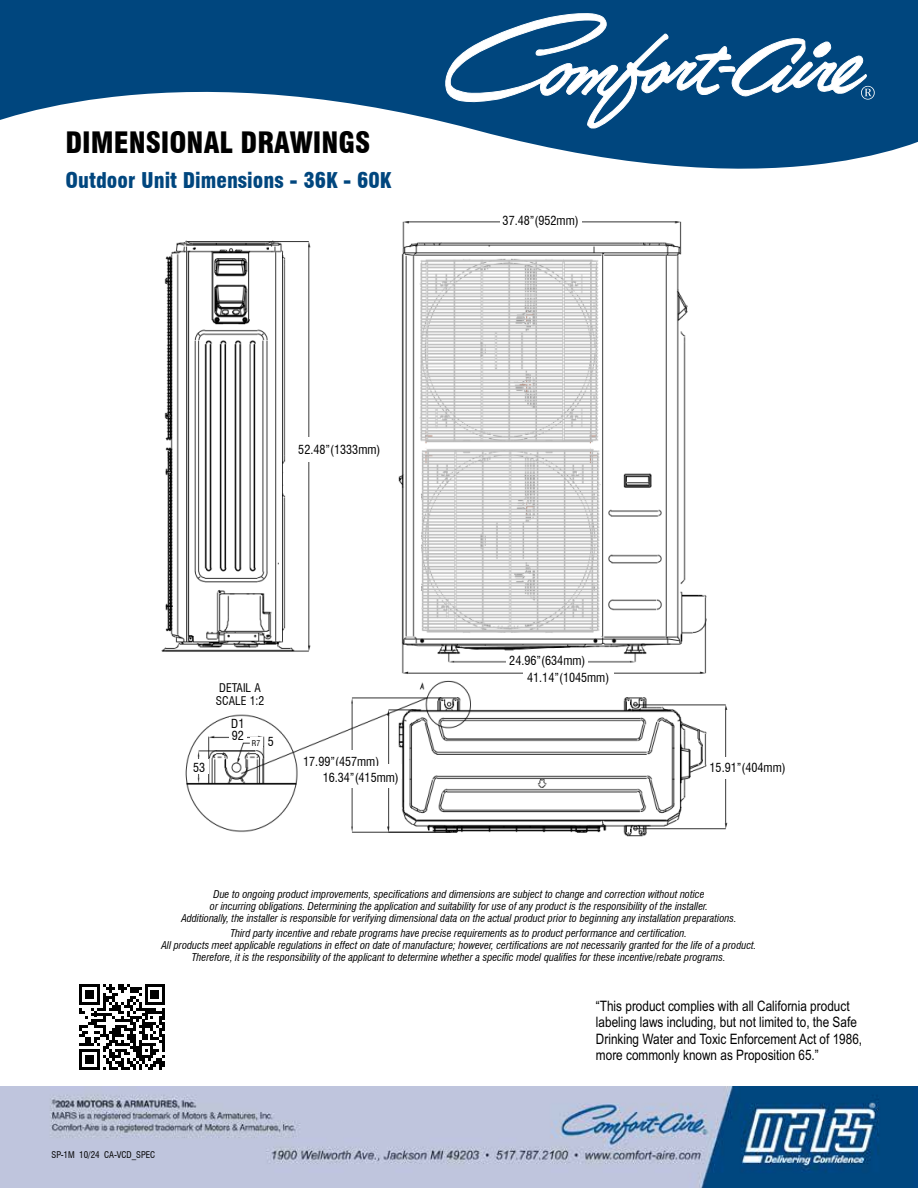
<style>
.page{position:relative;width:918px;height:1188px;background:#fff}
.page>*{position:absolute;margin:0;border:0;box-sizing:border-box;transform-origin:0 0}
.t1{font:900 condensed 28.8px "Swiss 721 BT";color:#000}
.t2{font:900 condensed 21.15px "Swiss 721 BT";color:#00467e}
.t3{font:14.4px/16.2px "Arial Narrow";color:#000}
.t4{font:condensed 12.15px/14.1px "Swiss 721 BT";color:#000}
.t5{font:condensed 11.7px/12.3px "Swiss 721 BT";color:#000}
.t6{font:condensed 10.65px "Swiss 721 BT";color:#000}
.t7{font:italic condensed 10.5px/12px "Swiss 721 BT";color:#000;text-align:center}
.t8{font:condensed 9px "Swiss 721 BT";color:#000}
.t9{font:condensed 7.8px "Swiss 721 BT";color:#000}
</style>
<div class="page">
<img style="left:0;top:1086px;width:918px;height:102px">
<svg style="left:0;top:0;width:918px;height:169px;fill:#00467e"></svg>
<svg style="left:445px;top:13px;width:430px;height:116px"></svg>
<svg style="left:79px;top:984px;width:86px;height:86px"></svg>
<img style="left:161px;top:221px;width:567px;height:616px">
<div style="left:364px;top:764px;width:38px;height:14px;background:#fff"></div>
<div style="left:203px;top:674px;width:73px;height:37px;background:#fff"></div>
<div style="left:500px;top:211px;width:82px;height:19px;background:#fff"></div>
<div style="left:288px;top:437px;width:102px;height:25px;background:#fff"></div>
<div style="left:523px;top:667px;width:90px;height:21px;background:#fff"></div>
<div style="left:506px;top:651px;width:82px;height:18px;background:#fff"></div>
<div style="left:708px;top:757px;width:79px;height:22px;background:#fff"></div>
<div style="left:302px;top:750px;width:79px;height:22px;background:#fff"></div>
<div style="left:321px;top:767px;width:79px;height:21px;background:#fff"></div>
<div style="left:250px;top:737px;width:13px;height:11px;background:#fff"></div>
<div style="left:190px;top:760px;width:18px;height:14px;background:#fff"></div>
<div style="left:265px;top:735px;width:11px;height:13px;background:#fff"></div>
<div style="left:229px;top:717px;width:18px;height:25px;background:#fff"></div>
<h1 class="t1" style="left:65px;top:125px;width:306px">DIMENSIONAL DRAWINGS</h1>
<h2 class="t2" style="left:65px;top:168px;width:327px">Outdoor Unit Dimensions - 36K - 60K</h2>
<p class="t4" style="left:297px;top:437px;width:36px">1333 H</p>
<p class="t4" style="left:298px;top:443px;width:84px">52.48”(1333mm)</p>
<p class="t4" style="left:193px;top:760px;width:14px">53</p>
<p class="t4" style="left:214px;top:680px;width:52px;line-height:12.9px">DETAIL A<br>SCALE 1:2</p>
<p class="t6" style="left:250px;top:736px;width:13px">R7</p>
<p class="t5" style="left:216px;top:682px;width:50px">DETAIL A<br>SCALE 1:2</p>
<p class="t9" style="left:252px;top:738px;width:10px">R7</p>
<p class="t4" style="left:231px;top:718px;width:15px;line-height:11.7px">D1<br>92</p>
<p class="t4" style="left:268px;top:735px;width:8px">5</p>
<p class="t4" style="left:323px;top:753px;width:78px;line-height:16.4px;text-indent:-19px">17.99”(457mm)<br>16.34”(415mm)</p>
<p class="t4" style="left:334px;top:756px;width:30px">457 C</p>
<p class="t4" style="left:369px;top:765px;width:30px">415 D</p>
<p class="t4" style="left:526px;top:212px;width:33px">952 W</p>
<p class="t4" style="left:503px;top:213px;width:78px">37.48”(952mm)</p>
<p class="t4" style="left:537px;top:651px;width:45px;text-indent:-14px">634 A<br>1045 W1</p>
<p class="t4" style="left:509px;top:653px;width:78px">24.96”(634mm)</p>
<p class="t4" style="left:527px;top:671px;width:84px">41.14”(1045mm)</p>
<p class="t4" style="left:716px;top:760px;width:30px">404 B</p>
<p class="t4" style="left:710px;top:761px;width:78px">15.91”(404mm)</p>
<p class="t7" style="left:181px;top:888px;width:557px">Due to ongoing product improvements, specifications and dimensions are subject to change and correction without notice<br>or incurring obligations. Determining the application and suitability for use of any product is the responsibility of the installer.<br>Additionally, the installer is responsible for verifying dimensional data on the actual product prior to beginning any installation preparations.</p>
<p class="t7" style="left:162px;top:927px;width:597px">Third party incentive and rebate programs have precise requirements as to product performance and certification.<br>All products meet applicable regulations in effect on date of manufacture; however, certifications are not necessarily granted for the life of a product.<br>Therefore, it is the responsibility of the applicant to determine whether a specific model qualifies for these incentive/rebate programs.</p>
<p class="t8" style="left:52px;top:1149px;width:105px">SP-1M 10/24 CA-VCD_SPEC</p>
<h3 class="t3" style="left:596px;top:997px;width:268px">“This product complies with all California product labeling laws including, but not limited to, the Safe Drinking Water and Toxic Enforcement Act of 1986, more commonly known as Proposition 65.”</h3>
</div>
